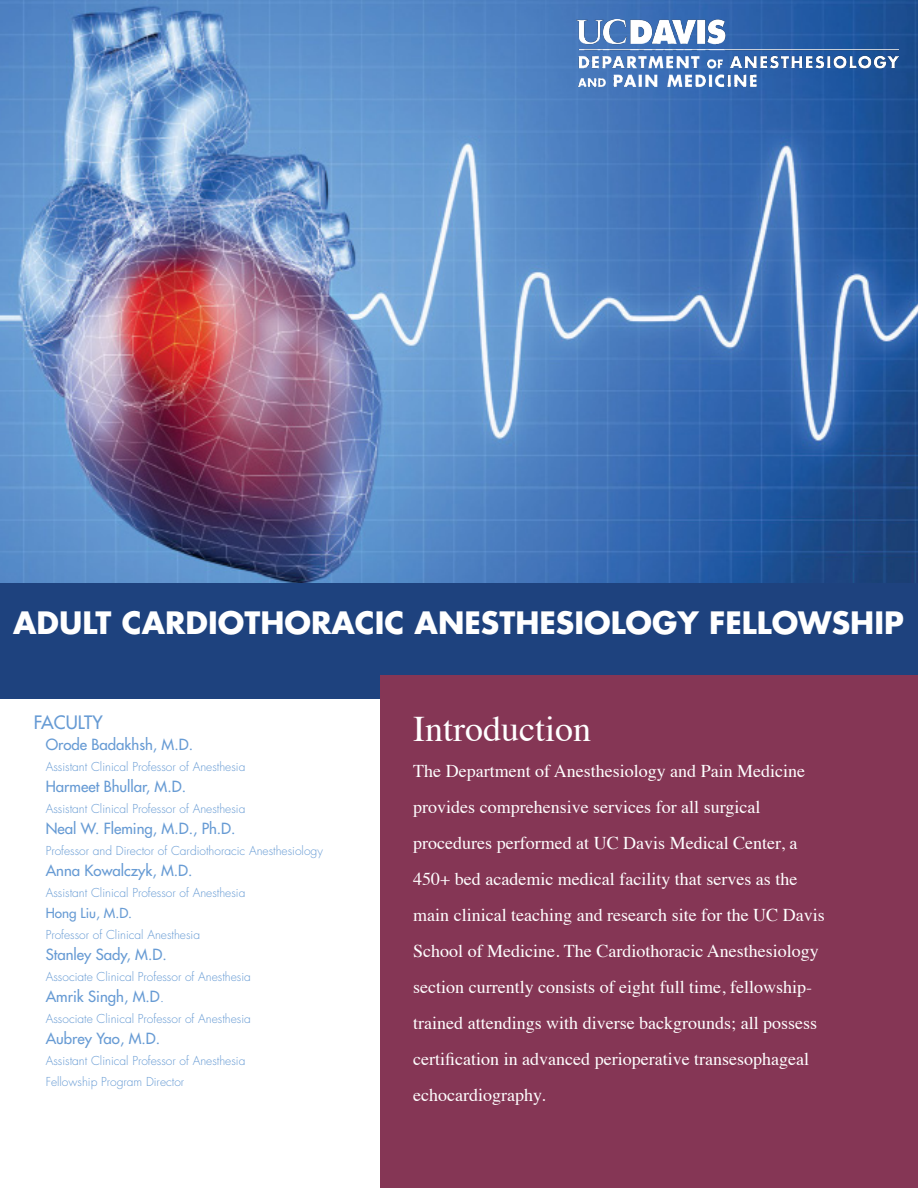
<style>
.page{position:relative;width:918px;height:1188px;background:#fff}
.page>*{position:absolute;margin:0;border:0;box-sizing:border-box;transform-origin:0 0}
.t1{font:36px "Times";color:#fff}
.t2{font:700 30px "Futura Std";color:#fff}
.t3{font:18px/36px "Times";color:#fff}
.t4{font:500 18px "Futura Std";color:#679bd4}
.t5{font:500 15px "Futura Std";color:#679bd4}
.t6{font:500 13.5px "Futura Std";color:#679bd4}
.t7{font:300 12px/21px "Futura Std";color:#679bd4}
.s1{font-weight:300}
</style>
<div class="page">
<img style="left:0;top:0;width:918px;height:584px">
<div style="left:0;top:584px;width:918px;height:115px;background:#1e427e"></div>
<div style="left:380px;top:675px;width:538px;height:513px;background:#853655"></div>
<img style="left:576px;top:19px;width:323px;height:68px">
<h2 class="t2" style="left:13px;top:603px;width:892px">ADULT CARDIOTHORAC IC ANESTHESIOLOGY FELLOWSHIP</h2>
<p class="t4" style="left:34px;top:711px;width:70px">FACULTY</p>
<p class="t5" style="left:46px;top:735px;width:149px">Orode Badakhsh, M.D.</p>
<p class="t7" style="left:46px;top:756px;width:201px">Assistant Clinical Professor of Anesthesia</p>
<p class="t5" style="left:46px;top:777px;width:142px">Harmeet Bhullar, M.D.</p>
<p class="t7" style="left:46px;top:798px;width:201px">Assistant Clinical Professor of Anesthesia</p>
<p class="t5" style="left:46px;top:819px;width:191px">Neal W. Fleming, M.D., Ph.D.</p>
<p class="t7" style="left:46px;top:840px;width:279px">Professor and Director of Cardiothoracic Anesthesiology</p>
<p class="t5" style="left:46px;top:861px;width:148px">Anna Kowalczyk, M.D.</p>
<p class="t7" style="left:46px;top:882px;width:201px">Assistant Clinical Professor of Anesthesia</p>
<p class="t6" style="left:46px;top:904px;width:88px">Hong Liu, M.D.</p>
<p class="t7" style="left:46px;top:924px;width:156px">Professor of Clinical Anesthesia</p>
<p class="t5" style="left:46px;top:945px;width:122px">Stanley Sady, M.D.</p>
<p class="t7" style="left:46px;top:966px;width:207px">Associate Clinical Professor of Anesthesia</p>
<p class="t5" style="left:46px;top:987px;width:120px">Amrik Singh, M.D<span class="s1">.</span></p>
<p class="t7" style="left:46px;top:1008px;width:207px">Associate Clinical Professor of Anesthesia</p>
<p class="t5" style="left:46px;top:1029px;width:116px">Aubrey Yao, M.D.</p>
<p class="t7" style="left:46px;top:1050px;width:201px">Assistant Clinical Professor of Anesthesia<br>Fellowship Program Director</p>
<h1 class="t1" style="left:413px;top:695px;width:179px">Introduction</h1>
<p class="t3" style="left:413px;top:751px;width:413px">The Department of Anesthesiology and Pain Medicine provides comprehensive services for all surgical procedures performed at UC Davis Medical Center, a 450+ bed academic medical facility that serves as the main clinical teaching and research site for the UC Davis School of Medicine. The Cardiothoracic Anesthesiology section currently consists of eight full time, fellowship&shy;trained attendings with diverse backgrounds; all possess certification in advanced perioperative transesophageal echocardiography.</p>
</div>
